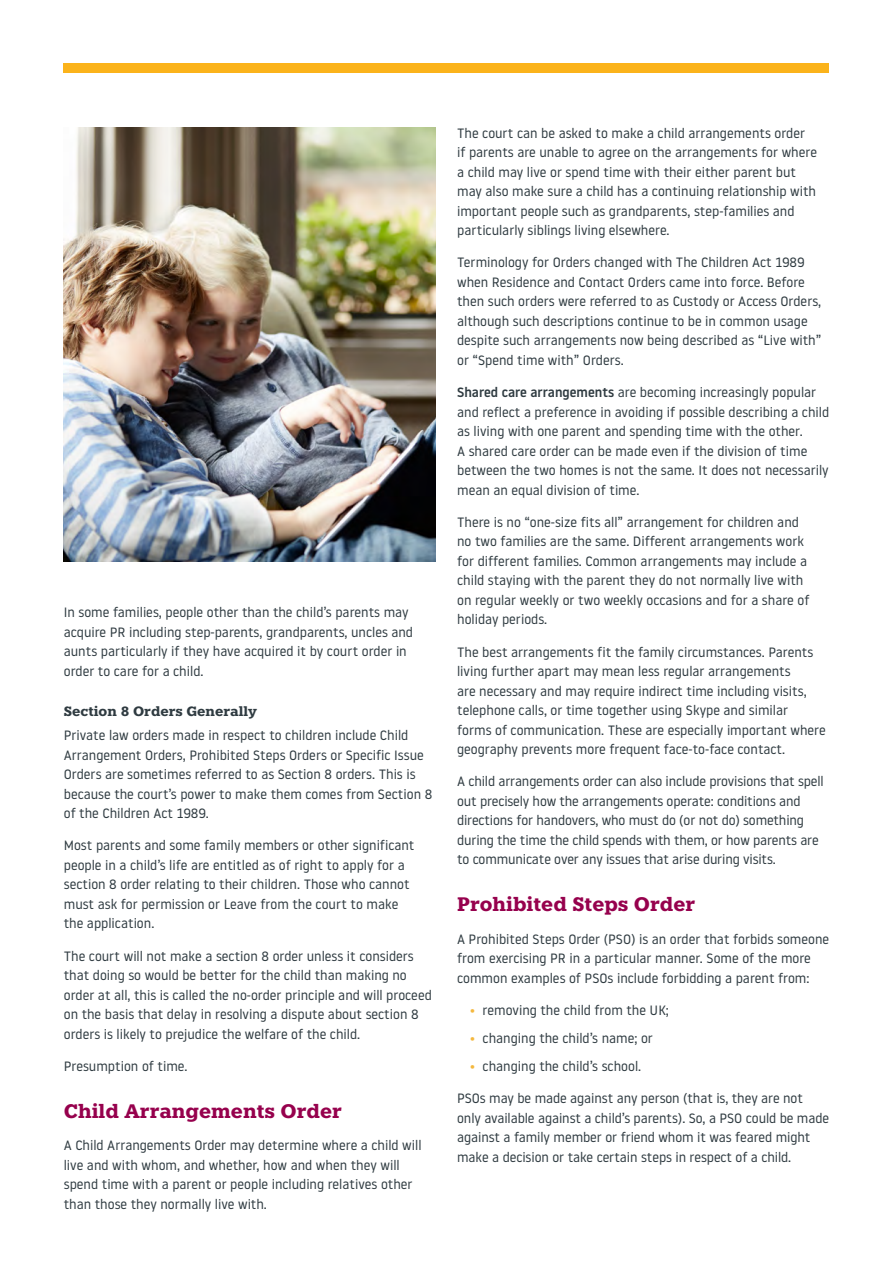
<style>
.page{position:relative;width:893px;height:1263px;background:#fff}
.page>*{position:absolute;margin:0;border:0;box-sizing:border-box;transform-origin:0 0}
.t1{font:700 19.5px "Knile";color:#96014d}
.t2{font:13.5px/19.5px "Noway";color:#2f3b41}
.t3{font:700 13.5px "Knile";color:#2f3b41}
.s1{font-weight:500}
.s2{color:#f4b83e}
</style>
<div class="page">
<div style="left:64px;top:64px;width:765px;height:9px;background:#fbb31b"></div>
<img style="left:64px;top:128px;width:372px;height:433px">
<p class="t2" style="left:64px;top:602px;width:351px">In some families, people other than the child’s parents may acquire PR including step-parents, grandparents, uncles and aunts particularly if they have acquired it by court order in order to care for a child.</p>
<p class="t3" style="left:64px;top:703px;width:195px">Section 8 Orders Generally</p>
<p class="t2" style="left:64px;top:725px;width:370px">Private law orders made in respect to children include Child Arrangement Orders, Prohibited Steps Orders or Specific Issue Orders are sometimes referred to as Section 8 orders. This is because the court’s power to make them comes from Section 8 of the Children Act 1989.</p>
<p class="t2" style="left:64px;top:835px;width:352px">Most parents and some family members or other significant people in a child’s life are entitled as of right to apply for a section 8 order relating to their children. Those who cannot must ask for permission or Leave from the court to make the application.</p>
<p class="t2" style="left:64px;top:946px;width:370px">The court will not make a section 8 order unless it considers that doing so would be better for the child than making no order at all, this is called the no-order principle and will proceed on the basis that delay in resolving a dispute about section 8 orders is likely to prejudice the welfare of the child.</p>
<p class="t2" style="left:64px;top:1056px;width:125px">Presumption of time.</p>
<h1 class="t1" style="left:64px;top:1098px;width:279px">Child Arrangements Order</h1>
<p class="t2" style="left:64px;top:1135px;width:359px">A Child Arrangements Order may determine where a child will live and with whom, and whether, how and when they will spend time with a parent or people including relatives other than those they normally live with.</p>
<p class="t2" style="left:457px;top:123px;width:361px">The court can be asked to make a child arrangements order<br>if parents are unable to agree on the arrangements for where a child may live or spend time with their either parent but may also make sure a child has a continuing relationship with important people such as grandparents, step-families and particularly siblings living elsewhere.</p>
<p class="t2" style="left:457px;top:252px;width:366px">Terminology for Orders changed with The Children Act 1989 when Residence and Contact Orders came into force. Before then such orders were referred to as Custody or Access Orders, although such descriptions continue to be in common usage despite such arrangements now being described as “Live with” or “Spend time with” Orders.</p>
<p class="t2" style="left:457px;top:382px;width:374px"><span class="s1">Shared care arrangements</span> are becoming increasingly popular and reflect a preference in avoiding if possible describing a child as living with one parent and spending time with the other.<br>A shared care order can be made even if the division of time between the two homes is not the same. It does not necessarily mean an equal division of time.</p>
<p class="t2" style="left:457px;top:512px;width:354px">There is no “one-size fits all” arrangement for children and no two families are the same. Different arrangements work for different families. Common arrangements may include a child staying with the parent they do not normally live with on regular weekly or two weekly occasions and for a share of holiday periods.</p>
<p class="t2" style="left:457px;top:642px;width:370px">The best arrangements fit the family circumstances. Parents living further apart may mean less regular arrangements<br>are necessary and may require indirect time including visits, telephone calls, or time together using Skype and similar forms of communication. These are especially important where geography prevents more frequent face-to-face contact.</p>
<p class="t2" style="left:457px;top:771px;width:368px">A child arrangements order can also include provisions that spell out precisely how the arrangements operate: conditions and directions for handovers, who must do (or not do) something during the time the child spends with them, or how parents are to communicate over any issues that arise during visits.</p>
<h1 class="t1" style="left:457px;top:892px;width:240px">Prohibited Steps Order</h1>
<p class="t2" style="left:457px;top:928px;width:374px">A Prohibited Steps Order (PSO) is an order that forbids someone from exercising PR in a particular manner. Some of the more common examples of PSOs include forbidding a parent from:</p>
<p class="t2" style="left:470px;top:1000px;width:201px"><span class="s2">•</span> removing the child from the UK;</p>
<p class="t2" style="left:470px;top:1028px;width:185px"><span class="s2">•</span> changing the child’s name; or</p>
<p class="t2" style="left:470px;top:1056px;width:173px"><span class="s2">•</span> changing the child’s school.</p>
<p class="t2" style="left:457px;top:1088px;width:374px">PSOs may be made against any person (that is, they are not only available against a child’s parents). So, a PSO could be made against a family member or friend whom it was feared might make a decision or take certain steps in respect of a child.</p>
</div>
